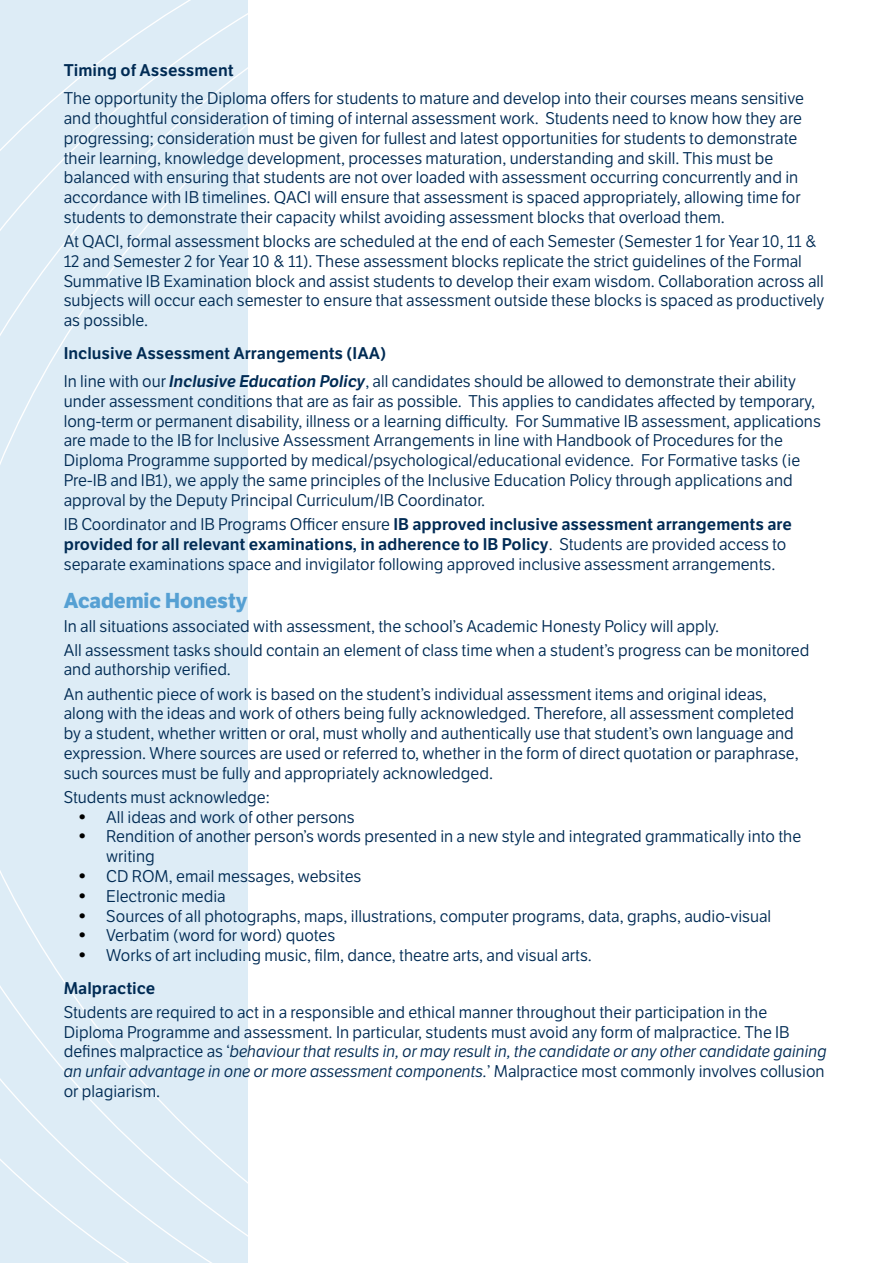
<style>
.page{position:relative;width:893px;height:1263px;background:#fff}
.page>*{position:absolute;margin:0;border:0;box-sizing:border-box;transform-origin:0 0}
.t1{font:700 21px "LFT Etica";color:#56a0d3}
.t2{font:16.5px/19.8px "LFT Etica";color:#002b54}
.t3{font:600 16.5px "LFT Etica";color:#002b54}
.s1{font-weight:600}
.s2{font-weight:600;font-style:italic}
.s3{font-family:"Arial";font-weight:700;font-size:18px;color:#000}
.s4{font-style:italic}
</style>
<div class="page">
<div style="left:0;top:0;width:248px;height:1263px;background:#ddecf6"></div>
<svg style="left:0;top:250px;width:128px;height:111px"></svg>
<svg style="left:0;top:13px;width:248px;height:237px"></svg>
<svg style="left:0;top:0;width:213px;height:167px"></svg>
<svg style="left:0;top:963px;width:248px;height:274px"></svg>
<svg style="left:0;top:1060px;width:233px;height:203px"></svg>
<svg style="left:0;top:1144px;width:149px;height:119px"></svg>
<p class="t3" style="left:64px;top:60px;width:171px">Timing of Assessment</p>
<p class="t2" style="left:64px;top:89px;width:742px">The opportunity the Diploma offers for students to mature and develop into their courses means sensitive and thoughtful consideration of timing of internal assessment work. Students need to know how they are progressing; consideration must be given for fullest and latest opportunities for students to demonstrate their learning, knowledge development, processes maturation, understanding and skill. This must be balanced with ensuring that students are not over loaded with assessment occurring concurrently and in accordance with IB timelines. QACI will ensure that assessment is spaced appropriately, allowing time for students to demonstrate their capacity whilst avoiding assessment blocks that overload them.</p>
<p class="t2" style="left:64px;top:232px;width:762px">At QACI, formal assessment blocks are scheduled at the end of each Semester (Semester 1 for Year 10, 11 &amp; 12 and Semester 2 for Year 10 &amp; 11). These assessment blocks replicate the strict guidelines of the Formal Summative IB Examination block and assist students to develop their exam wisdom. Collaboration across all subjects will occur each semester to ensure that assessment outside these blocks is spaced as productively as possible.</p>
<p class="t2" style="left:64px;top:339px;width:734px;line-height:28.3px"><span class="s1">Inclusive Assessment Arrangements (IAA)<br></span>In line with our <span class="s2">Inclusive Education Policy</span>, all candidates should be allowed to demonstrate their ability</p>
<p class="t2" style="left:64px;top:392px;width:759px">under assessment conditions that are as fair as possible. This applies to candidates affected by temporary, long-term or permanent disability, illness or a learning difficulty. For Summative IB assessment, applications are made to the IB for Inclusive Assessment Arrangements in line with Handbook of Procedures for the Diploma Programme supported by medical/psychological/educational evidence. For Formative tasks (ie Pre-IB and IB1), we apply the same principles of the Inclusive Education Policy through applications and approval by the Deputy Principal Curriculum/IB Coordinator.</p>
<p class="t2" style="left:64px;top:515px;width:730px">IB Coordinator and IB Programs Officer ensure <span class="s1">IB approved inclusive assessment arrangements are provided for all relevant examinations, in adherence to IB Policy</span>. Students are provided access to separate examinations space and invigilator following approved inclusive assessment arrangements.</p>
<p class="t1" style="left:64px;top:587px;width:185px">Academic Honesty</p>
<p class="t2" style="left:64px;top:614px;width:747px;line-height:24px">In all situations associated with assessment, the school’s Academic Honesty Policy will apply.<br>All assessment tasks should contain an element of class time when a student’s progress can be monitored</p>
<p class="t2" style="left:64px;top:658px;width:705px;line-height:24px">and authorship verified.<br>An authentic piece of work is based on the student’s individual assessment items and original ideas,</p>
<p class="t2" style="left:64px;top:704px;width:736px">along with the ideas and work of others being fully acknowledged. Therefore, all assessment completed by a student, whether written or oral, must wholly and authentically use that student’s own language and expression. Where sources are used or referred to, whether in the form of direct quotation or paraphrase, such sources must be fully and appropriately acknowledged.</p>
<p class="t2" style="left:64px;top:787px;width:208px">Students must acknowledge:</p>
<p class="t2" style="left:79px;top:807px;width:277px"><span class="s3">•</span> All ideas and work of other persons</p>
<p class="t2" style="left:106px;top:827px;width:696px;text-indent:-27px"><span class="s3">•</span> Rendition of another person’s words presented in a new style and integrated grammatically into the writing</p>
<p class="t2" style="left:79px;top:867px;width:284px"><span class="s3">•</span> CD ROM, email messages, websites</p>
<p class="t2" style="left:79px;top:886px;width:148px"><span class="s3">•</span> Electronic media</p>
<p class="t2" style="left:79px;top:906px;width:693px"><span class="s3">•</span> Sources of all photographs, maps, illustrations, computer programs, data, graphs, audio-visual</p>
<p class="t2" style="left:79px;top:926px;width:258px"><span class="s3">•</span> Verbatim (word for word) quotes</p>
<p class="t2" style="left:64px;top:939px;width:530px;line-height:32.5px;text-indent:16px"><span class="s3">•</span> Works of art including music, film, dance, theatre arts, and visual arts.<br><span class="s1">Malpractice</span></p>
<p class="t2" style="left:64px;top:1002px;width:764px">Students are required to act in a responsible and ethical manner throughout their participation in the Diploma Programme and assessment. In particular, students must avoid any form of malpractice. The IB defines malpractice as ‘<span class="s4">behaviour that results in, or may result in, the candidate or any other candidate gaining an unfair advantage in one or more assessment components.</span>’ Malpractice most commonly involves collusion or plagiarism.</p>
</div>
